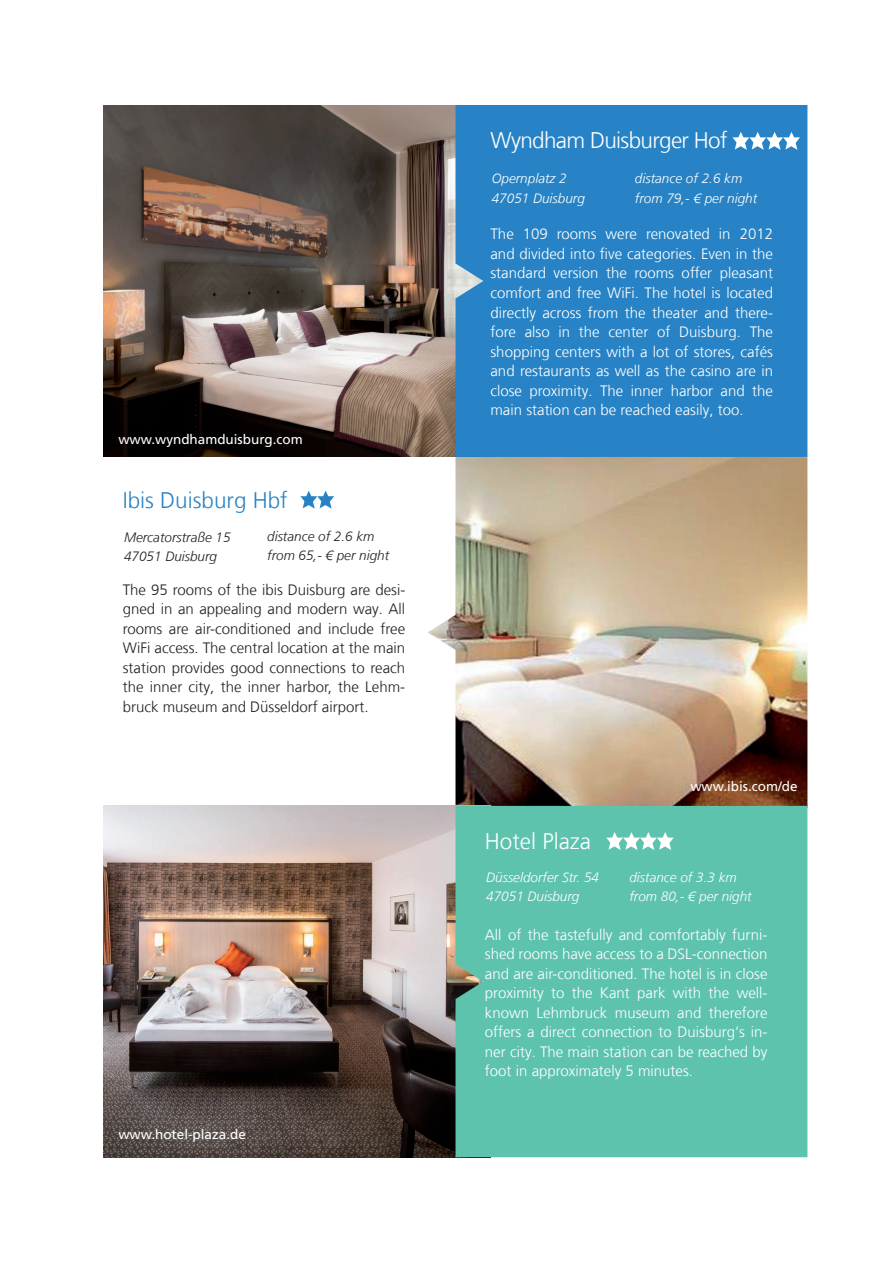
<style>
.page{position:relative;width:893px;height:1263px;background:#fff}
.page>*{position:absolute;margin:0;border:0;box-sizing:border-box;transform-origin:0 0}
.t1{font:300 22.5px "Frutiger LT Com";letter-spacing:-.03em;color:#fff}
.t2{font:300 22.5px "Frutiger LT Com";color:#2783c5}
.t3{font:300 22.5px "Frutiger LT Com";color:#fff}
.t4{font:300 15px/19.5px "Frutiger LT Com";color:#fff;text-align:justify}
.t5{font:300 15px/19.5px "Frutiger LT Com";color:#231f20;text-align:justify}
.t6{font:italic 300 13.5px/19.5px "Frutiger LT Com";color:#fff}
.t7{font:italic 300 13.5px/19.5px "Frutiger LT Com";color:#231f20}
.t8{font:13.5px "Frutiger LT Com";color:#fff}
</style>
<div class="page">
<img style="left:455px;top:457px;width:352px;height:349px">
<svg style="left:103px;top:490px;width:352px;height:318px"></svg>
<svg style="left:300px;top:491px;width:34px;height:18px"></svg>
<img style="left:103px;top:105px;width:352px;height:352px">
<div style="left:455px;top:105px;width:352px;height:352px;background:#2783c5"></div>
<svg style="left:732px;top:132px;width:68px;height:18px"></svg>
<img style="left:104px;top:806px;width:351px;height:351px">
<div style="left:455px;top:806px;width:352px;height:351px;background:#5dc3ad"></div>
<svg style="left:606px;top:832px;width:68px;height:18px"></svg>
<p class="t8" style="left:118px;top:431px;width:186px">www.wyndhamduisburg.com</p>
<h1 class="t2" style="left:123px;top:487px;width:167px">Ibis Duisburg Hbf</h1>
<p class="t7" style="left:124px;top:527px;width:108px">Mercatorstraße 15<br>47051 Duisburg</p>
<p class="t7" style="left:267px;top:526px;width:123px">distance of 2.6 km from 65,- € per night</p>
<p class="t5" style="left:123px;top:580px;width:284px">The 95 rooms of the ibis Duisburg are desi&shy;gned in an appealing and modern way. All rooms are air-conditioned and include free WiFi access. The central location at the main station provides good connections to reach the inner city, the inner harbor, the Lehm&shy;bruck museum and Düsseldorf airport.</p>
<p class="t8" style="left:118px;top:1127px;width:129px">www.hotel-plaza.de</p>
<h1 class="t1" style="left:490px;top:127px;width:239px">Wyndham Duisburger Hof</h1>
<p class="t6" style="left:492px;top:169px;width:95px">Opernplatz 2<br>47051 Duisburg</p>
<p class="t6" style="left:635px;top:169px;width:124px">distance of 2.6 km from 79,- € per night</p>
<p class="t4" style="left:490px;top:225px;width:284px">The 109 rooms were renovated in 2012 and divided into five categories. Even in the standard version the rooms offer pleasant comfort and free WiFi. The hotel is located directly across from the theater and there&shy;fore also in the center of Duisburg. The shopping centers with a lot of stores, cafés and restaurants as well as the casino are in close proximity. The inner harbor and the main station can be reached easily, too.</p>
<p class="t8" style="left:690px;top:778px;width:109px">www.ibis.com/de</p>
<h1 class="t3" style="left:485px;top:828px;width:108px">Hotel Plaza</h1>
<p class="t6" style="left:486px;top:867px;width:114px">Düsseldorfer Str. 54<br>47051 Duisburg</p>
<p class="t6" style="left:629px;top:867px;width:124px">distance of 3.3 km from 80,- € per night</p>
<p class="t4" style="left:485px;top:925px;width:284px">All of the tastefully and comfortably furni&shy;shed rooms have access to a DSL-connection and are air-conditioned. The hotel is in close proximity to the Kant park with the well&shy;known Lehmbruck museum and therefore offers a direct connection to Duisburg‘s in&shy;ner city. The main station can be reached by foot in approximately 5 minutes.</p>
</div>
